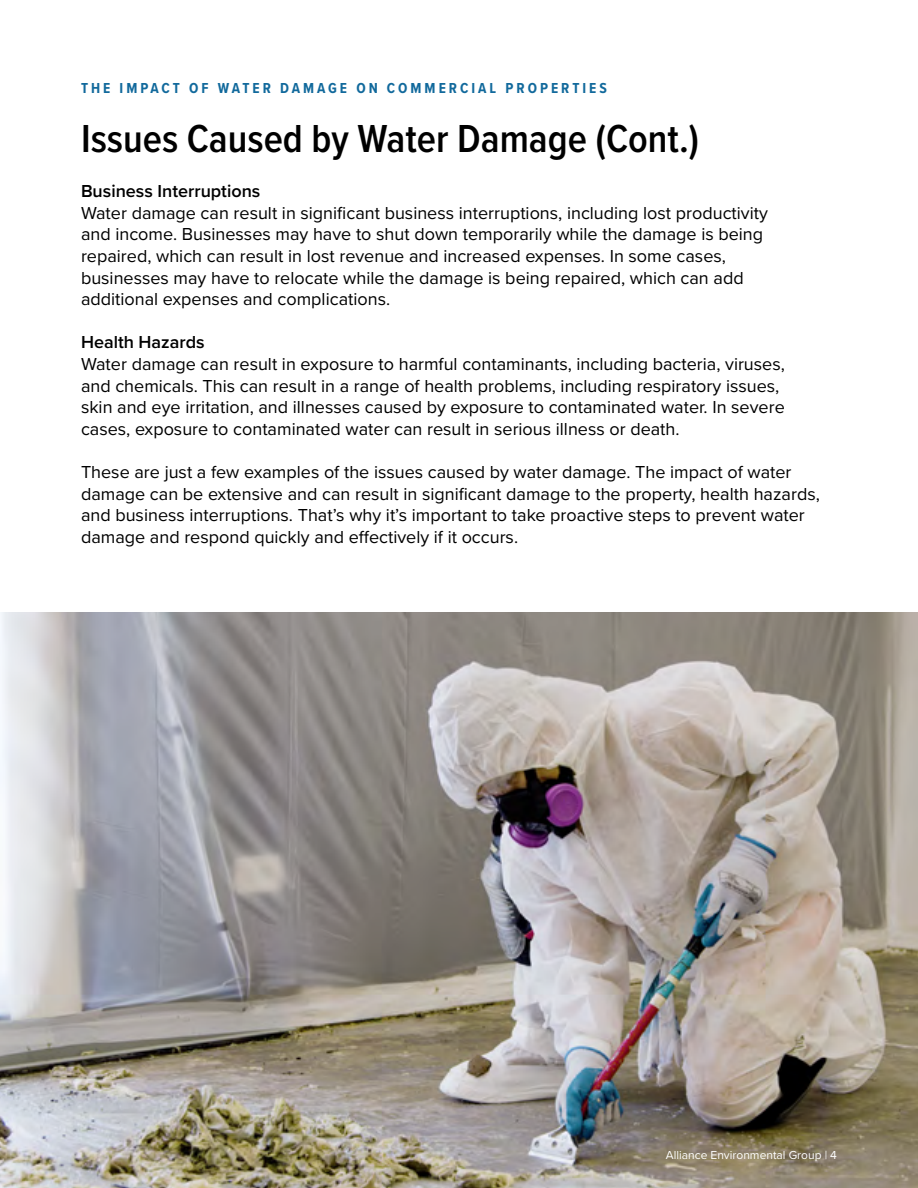
<style>
.page{position:relative;width:918px;height:1188px;background:#fff}
.page>*{position:absolute;margin:0;border:0;box-sizing:border-box;transform-origin:0 0}
.t1{font:600 40.5px "Proxima Nova Cond";color:#000}
.t2{font:18px/21.6px "Proxima Nova";color:#000}
.t3{font:600 18px "Proxima Nova";color:#000}
.t4{font:700 15px "Proxima Nova Cond";letter-spacing:.2em;color:#11699c}
.t5{font:12px "Proxima Nova";color:#fff}
</style>
<div class="page">
<img style="left:0;top:612px;width:918px;height:576px">
<p class="t4" style="left:81px;top:77px;width:527px">THE IMPACT OF WATER DAMAGE ON COMMERCIAL PROPERTIES</p>
<h1 class="t1" style="left:81px;top:109px;width:620px">Issues Caused by Water Damage (Cont.)</h1>
<p class="t3" style="left:81px;top:178px;width:181px">Business Interruptions</p>
<p class="t2" style="left:81px;top:201px;width:688px">Water damage can result in significant business interruptions, including lost productivity and income. Businesses may have to shut down temporarily while the damage is being repaired, which can result in lost revenue and increased expenses. In some cases, businesses may have to relocate while the damage is being repaired, which can add additional expenses and complications.</p>
<p class="t3" style="left:81px;top:329px;width:125px">Health Hazards</p>
<p class="t2" style="left:81px;top:352px;width:705px">Water damage can result in exposure to harmful contaminants, including bacteria, viruses, and chemicals. This can result in a range of health problems, including respiratory issues, skin and eye irritation, and illnesses caused by exposure to contaminated water. In severe cases, exposure to contaminated water can result in serious illness or death.</p>
<p class="t2" style="left:81px;top:460px;width:740px">These are just a few examples of the issues caused by water damage. The impact of water damage can be extensive and can result in significant damage to the property, health hazards, and business interruptions. That’s why it’s important to take proactive steps to prevent water damage and respond quickly and effectively if it occurs.</p>
<p class="t5" style="left:666px;top:1146px;width:173px">Alliance Environmental Group | 4</p>
</div>
